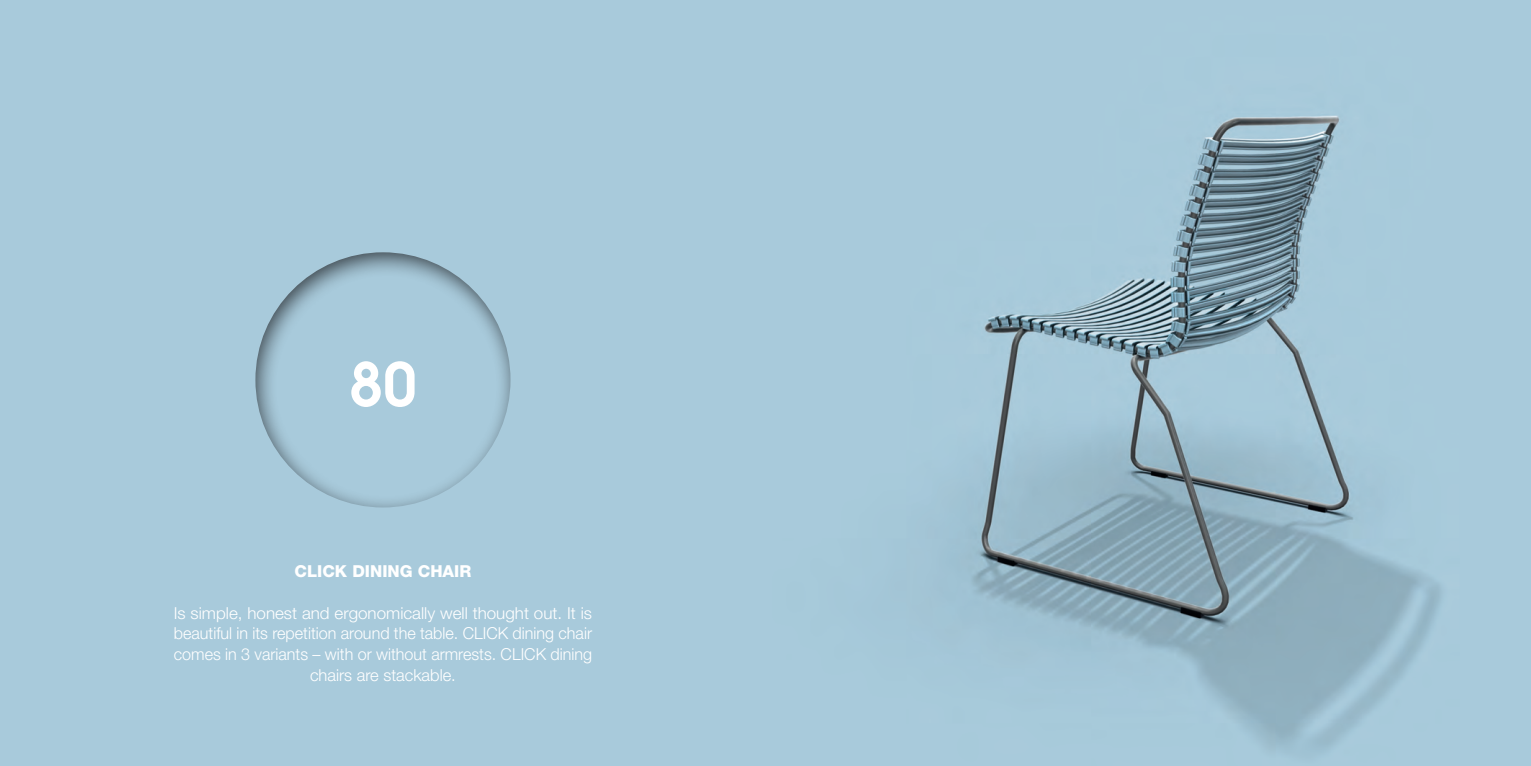
<style>
.page{position:relative;width:1531px;height:766px;background:#fff}
.page>*{position:absolute;margin:0;border:0;box-sizing:border-box;transform-origin:0 0}
.t1{font:600 66px "Avant Garde ITC";color:#fff}
.t2{font:300 16.5px/20.7px "Helvetica Neue LT Pro";color:#fff;text-align:center}
.t3{font:800 16.5px "Helvetica Neue LT Pro";color:#fff}
</style>
<div class="page">
<img style="left:0;top:0;width:1530px;height:765px">
<div style="left:255px;top:249px;width:258px;height:258px;background:#231f20;opacity:.75"></div>
<p class="t1" style="left:349px;top:345px;width:68px">80</p>
<p class="t3" style="left:294px;top:561px;width:178px">CLICK DINING CHAIR</p>
<p class="t2" style="left:174px;top:602px;width:420px">Is simple, honest and ergonomically well thought out. It is beautiful in its repetition around the table. CLICK dining chair comes in 3 variants – with or without armrests. CLICK dining chairs are stackable.</p>
</div>
